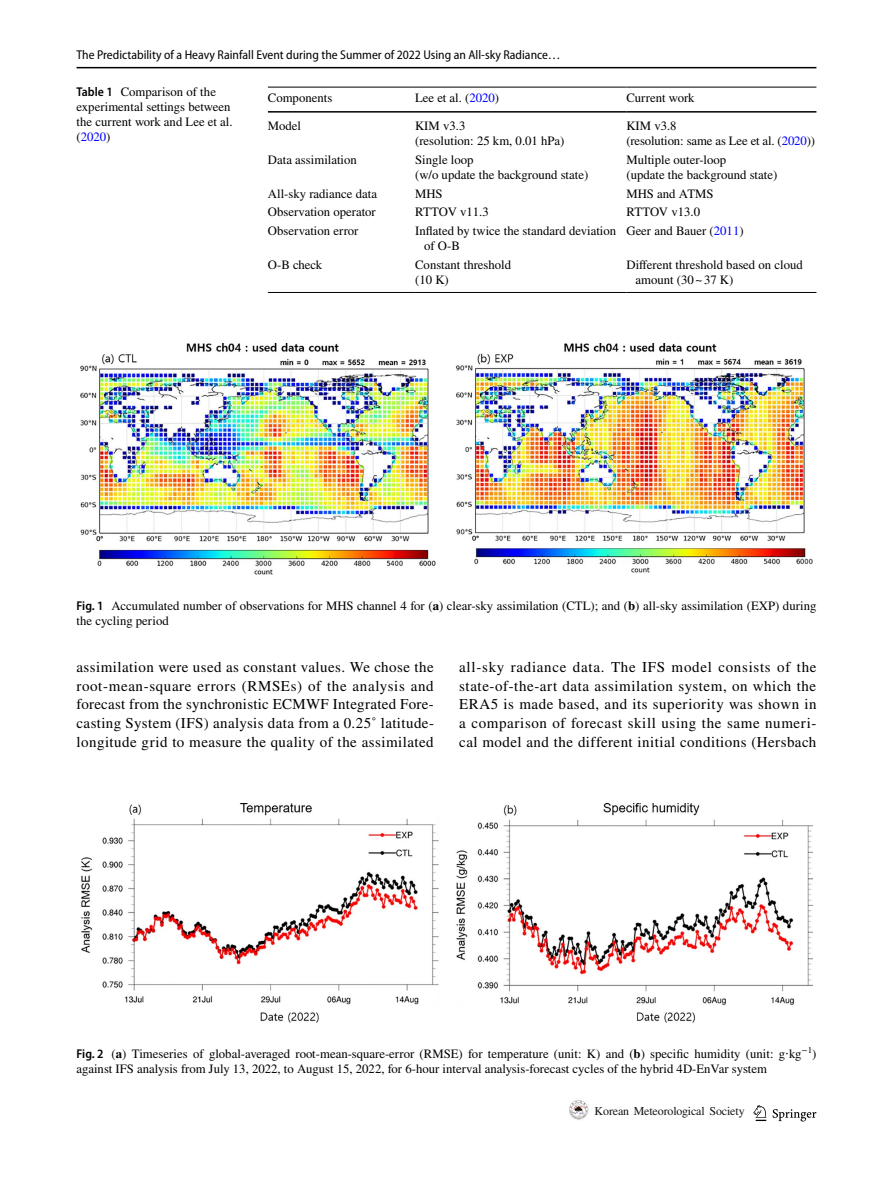
<style>
.page{position:relative;width:893px;height:1187px;background:#fff}
.page>*{position:absolute;margin:0;border:0;box-sizing:border-box;transform-origin:0 0}
.t1{font:15px/18.8px "STIX";letter-spacing:.03em;color:#000;text-align:justify}
.t2{font:12.75px/15px "STIX";color:#000}
.t3{font:12.75px "Myriad Pro Semi Cn 3";color:#000}
.t4{font:12px "Times Roman 3";letter-spacing:-.015em;color:#131413}
.s1{font-family:"Myriad Pro";font-weight:600;font-stretch:semi-condensed}
.s2{color:#00f}
.s3{font-weight:700}
.s4{font-family:"Code 2000"}
</style>
<div class="page">
<hr style="left:77px;top:67px;width:739px;height:1px;background:#000">
<svg style="left:753px;top:1105px;width:13px;height:15px"></svg>
<svg style="left:773px;top:1109px;width:43px;height:12px"></svg>
<img style="left:569px;top:1100px;width:20px;height:20px">
<hr style="left:268px;top:87px;width:147px;height:1px;background:#000">
<hr style="left:268px;top:111px;width:147px;height:2px;background:#000">
<hr style="left:415px;top:87px;width:211px;height:1px;background:#000">
<hr style="left:415px;top:111px;width:211px;height:2px;background:#000">
<hr style="left:626px;top:87px;width:190px;height:1px;background:#000">
<hr style="left:626px;top:111px;width:190px;height:2px;background:#000">
<hr style="left:268px;top:292px;width:147px;height:1px;background:#000">
<hr style="left:415px;top:292px;width:211px;height:1px;background:#000">
<hr style="left:626px;top:292px;width:190px;height:1px;background:#000">
<img style="left:81px;top:343px;width:731px;height:231px">
<img style="left:81px;top:803px;width:731px;height:219px">
<p class="t3" style="left:77px;top:48px;width:486px">The Predictability of a Heavy Rainfall Event during the Summer of 2022 Using an All-sky Radiance…</p>
<p class="t2" style="left:77px;top:85px;width:158px"><span class="s1">Table 1</span> Comparison of the experimental settings between the current work and Lee et al. (<span class="s2">2020</span>)</p>
<p class="t2" style="left:268px;top:91px;width:66px">Components</p>
<p class="t2" style="left:415px;top:91px;width:86px">Lee et al. (<span class="s2">2020</span>)</p>
<p class="t2" style="left:626px;top:91px;width:70px">Current work</p>
<p class="t2" style="left:268px;top:119px;width:35px">Model</p>
<p class="t2" style="left:415px;top:119px;width:151px">KIM v3.3<br>(resolution: 25 km, 0.01 hPa)</p>
<p class="t2" style="left:626px;top:119px;width:190px">KIM v3.8<br>(resolution: same as Lee et al. (<span class="s2">2020</span>))</p>
<p class="t2" style="left:268px;top:153px;width:91px">Data assimilation</p>
<p class="t2" style="left:415px;top:153px;width:175px">Single loop<br>(w/o update the background state)</p>
<p class="t2" style="left:626px;top:153px;width:152px">Multiple outer-loop<br>(update the background state)</p>
<p class="t2" style="left:268px;top:187px;width:111px">All-sky radiance data</p>
<p class="t2" style="left:415px;top:187px;width:29px">MHS</p>
<p class="t2" style="left:626px;top:187px;width:89px">MHS and ATMS</p>
<p class="t2" style="left:268px;top:205px;width:109px">Observation operator</p>
<p class="t2" style="left:415px;top:205px;width:75px">RTTOV v11.3</p>
<p class="t2" style="left:626px;top:205px;width:75px">RTTOV v13.0</p>
<p class="t2" style="left:268px;top:224px;width:92px">Observation error</p>
<p class="t2" style="left:424px;top:224px;width:194px;text-indent:-9px">Inflated by twice the standard deviation of O-B</p>
<p class="t2" style="left:626px;top:224px;width:119px">Geer and Bauer (<span class="s2">2011</span>)</p>
<p class="t2" style="left:268px;top:258px;width:56px">O-B check</p>
<p class="t2" style="left:415px;top:258px;width:98px">Constant threshold (10 K)</p>
<p class="t2" style="left:635px;top:258px;width:169px;text-indent:-9px">Different threshold based on cloud amount (30~37 K)</p>
<p class="t2" style="left:77px;top:598px;width:741px"><span class="s1">Fig. 1</span> Accumulated number of observations for MHS channel 4 for (<span class="s3">a</span>) clear-sky assimilation (CTL); and (<span class="s3">b</span>) all-sky assimilation (EXP) during the cycling period</p>
<p class="t1" style="left:77px;top:658px;width:359px">assimilation were used as constant values. We chose the root-mean-square errors (RMSEs) of the analysis and forecast from the synchronistic ECMWF Integrated Fore&shy;casting System (IFS) analysis data from a 0.25˚ latitude&shy;longitude grid to measure the quality of the assimilated</p>
<p class="t1" style="left:459px;top:658px;width:359px">all-sky radiance data. The IFS model consists of the state-of-the-art data assimilation system, on which the ERA5 is made based, and its superiority was shown in a comparison of forecast skill using the same numeri&shy;cal model and the different initial conditions (Hersbach</p>
<p class="t2" style="left:77px;top:1046px;width:741px"><span class="s1">Fig. 2</span> (<span class="s3">a</span>) Timeseries of global-averaged root-mean-square-error (RMSE) for temperature (unit: K) and (<span class="s3">b</span>) specific humidity (unit: g<span class="s4">⋅</span>kg<sup>−1</sup>) against IFS analysis from July 13, 2022, to August 15, 2022, for 6-hour interval analysis-forecast cycles of the hybrid 4D-EnVar system</p>
<p class="t4" style="left:595px;top:1103px;width:152px">Korean Meteorological Society</p>
</div>
